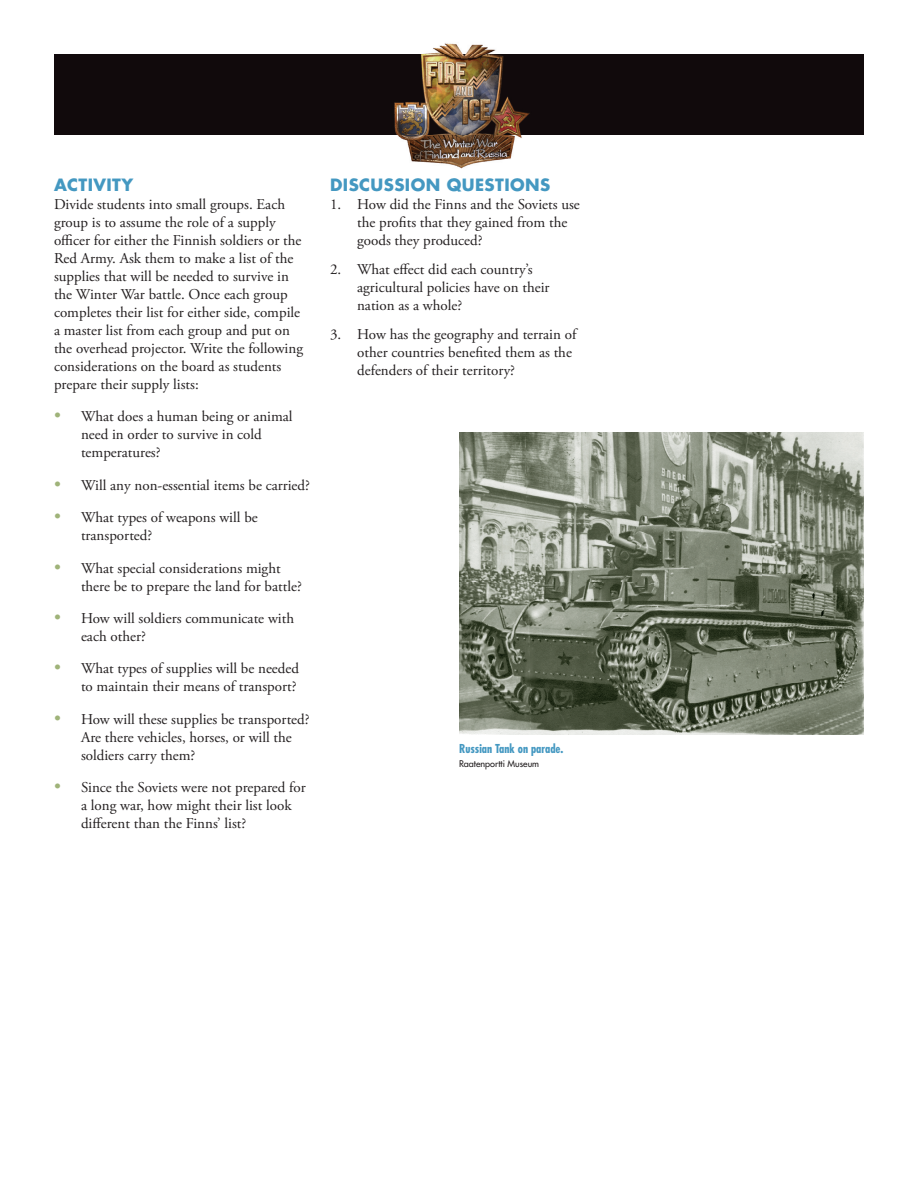
<style>
.page{position:relative;width:918px;height:1188px;background:#fff}
.page>*{position:absolute;margin:0;border:0;box-sizing:border-box;transform-origin:0 0}
.t1{font:700 16.5px "Futura Std";letter-spacing:.025em;color:#4498c1}
.t2{font:15px/18px "Adobe Garamond Pro";color:#231f20}
.t3{font:700 condensed 12px "Futura Std";color:#4498c1}
.t4{font:500 9px "Futura Std";color:#231f20}
.s1{font-size:18px;color:#9fb379}
</style>
<div class="page">
<div style="left:54px;top:54px;width:810px;height:81px;background:#110a0c"></div>
<img style="left:423px;top:43px;width:73px;height:11px">
<img style="left:397px;top:135px;width:125px;height:34px">
<img style="left:394px;top:54px;width:136px;height:81px">
<img style="left:459px;top:432px;width:405px;height:302px">
<p class="t1" style="left:54px;top:174px;width:81px">ACTIVITY</p>
<p class="t2" style="left:54px;top:196px;width:251px">Divide students into small groups. Each group is to assume the role of a supply officer for either the Finnish soldiers or the Red Army. Ask them to make a list of the supplies that will be needed to survive in the Winter War battle. Once each group completes their list for either side, compile a master list from each group and put on the overhead projector. Write the following considerations on the board as students prepare their supply lists:</p>
<p class="t2" style="left:81px;top:408px;width:213px;text-indent:-27px"><span class="s1">•</span> What does a human being or animal need in order to survive in cold temperatures?</p>
<p class="t2" style="left:54px;top:477px;width:258px"><span class="s1">•</span> Will any non-essential items be carried?</p>
<p class="t2" style="left:81px;top:509px;width:178px;text-indent:-27px"><span class="s1">•</span> What types of weapons will be transported?</p>
<p class="t2" style="left:81px;top:559px;width:222px;text-indent:-27px"><span class="s1">•</span> What special considerations might there be to prepare the land for battle?</p>
<p class="t2" style="left:81px;top:610px;width:215px;text-indent:-27px"><span class="s1">•</span> How will soldiers communicate with each other?</p>
<p class="t2" style="left:54px;top:660px;width:247px;text-align:right"><span class="s1">•</span> What types of supplies will be needed to maintain their means of transport?</p>
<p class="t2" style="left:81px;top:711px;width:230px;text-indent:-27px"><span class="s1">•</span> How will these supplies be transported?<br>Are there vehicles, horses, or will the soldiers carry them?</p>
<p class="t2" style="left:81px;top:779px;width:226px;text-indent:-27px"><span class="s1">•</span> Since the Soviets were not prepared for a long war, how might their list look different than the Finns’ list?</p>
<p class="t1" style="left:330px;top:174px;width:222px">DISCUSSION QUESTIONS</p>
<p class="t2" style="left:357px;top:196px;width:224px;text-indent:-27px">1. How did the Finns and the Soviets use the profits that they gained from the goods they produced?</p>
<p class="t2" style="left:357px;top:261px;width:194px;text-indent:-27px">2. What effect did each country’s agricultural policies have on their nation as a whole?</p>
<p class="t2" style="left:357px;top:325px;width:221px;text-indent:-27px">3. How has the geography and terrain of other countries benefited them as the defenders of their territory?</p>
<p class="t3" style="left:459px;top:741px;width:106px">Russian Tank on parade.</p>
<p class="t4" style="left:459px;top:758px;width:82px">Raatenportti Museum</p>
</div>
